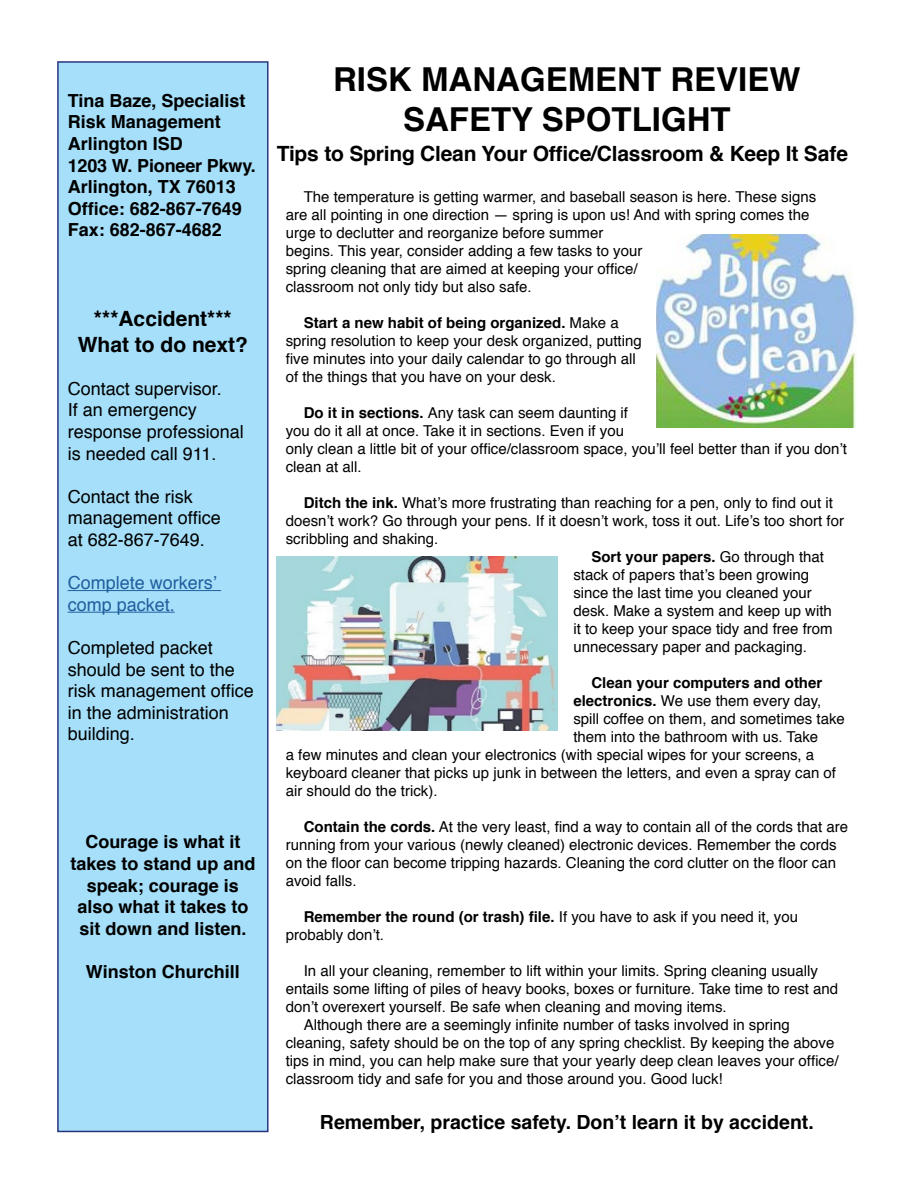
<style>
.page{position:relative;width:918px;height:1188px;background:#fff}
.page>*{position:absolute;margin:0;border:0;box-sizing:border-box;transform-origin:0 0}
.t1{font:700 33px/39.6px "Helvetica";color:#000;text-align:center}
.t2{font:700 21px/25.2px "Helvetica";letter-spacing:-.01em;color:#000;text-align:center}
.t3{font:700 19.5px "Helvetica";color:#000}
.t4{font:700 18px/21.6px "Helvetica";color:#000}
.t5{font:18px/21.6px "Helvetica";color:#000}
.t6{font:18px/21.6px "Helvetica";color:#215e9e}
.t7{font:15px/18px "Helvetica";color:#000}
.t8{font:700 15px "Helvetica";color:#000}
.s1{font-weight:700}
.s2{font-weight:400}
</style>
<div class="page">
<div style="left:58px;top:62px;width:210px;height:1069px;background:#a5dff9"></div>
<hr style="left:68px;top:590px;width:153px;height:1px;background:#215e9e">
<hr style="left:68px;top:612px;width:107px;height:1px;background:#215e9e">
<div style="left:57px;top:61px;width:212px;height:1071px;border:2px solid #2a3580"></div>
<img style="left:657px;top:234px;width:199px;height:194px">
<img style="left:277px;top:556px;width:281px;height:175px">
<p class="t4" style="left:68px;top:90px;width:190px">Tina Baze, Specialist<br>Risk Management<br>Arlington ISD<br>1203 W. Pioneer Pkwy.<br>Arlington, TX 76013<br>Office: 682-867-7649<br>Fax: 682-867-4682</p>
<h2 class="t2" style="left:78px;top:307px;width:172px">***Accident***<br>What to do next?</h2>
<p class="t5" style="left:68px;top:378px;width:178px">Contact supervisor.<br>If an emergency response professional is needed call 911.</p>
<p class="t5" style="left:68px;top:486px;width:155px">Contact the risk management office at 682-867-7649.</p>
<p class="t6" style="left:68px;top:573px;width:151px">Complete workers’ comp packet.</p>
<p class="t5" style="left:68px;top:637px;width:188px">Completed packet should be sent to the risk management office in the administration building.</p>
<p class="t4" style="left:70px;top:832px;width:187px;text-align:center">Courage is what it takes to stand up and speak; courage is also what it takes to sit down and listen.</p>
<p class="t4" style="left:86px;top:961px;width:155px">Winston Churchill</p>
<h1 class="t1" style="left:333px;top:60px;width:469px">RISK MANAGEMENT REVIEW<br>SAFETY SPOTLIGHT</h1>
<h2 class="t2" style="left:277px;top:141px;width:573px">Tips to Spring Clean Your Office/Classroom &amp; Keep It Safe</h2>
<p class="t7" style="left:286px;top:188px;width:532px;text-indent:18px">The temperature is getting warmer, and baseball season is here. These signs are all pointing in one direction — spring is upon us! And with spring comes the urge to declutter and reorganize before summer<br>begins. This year, consider adding a few tasks to your<br>spring cleaning that are aimed at keeping your office/<br>classroom not only tidy but also safe.</p>
<p class="t7" style="left:286px;top:314px;width:358px;text-indent:18px"><span class="s1">Start a new habit of being organized.</span> Make a spring resolution to keep your desk organized, putting five minutes into your daily calendar to go through all of the things that you have on your desk.</p>
<p class="t7" style="left:286px;top:404px;width:563px;text-indent:18px"><span class="s1">Do it in sections.</span> Any task can seem daunting if<br>you do it all at once. Take it in sections. Even if you<br>only clean a little bit of your office/classroom space, you’ll feel better than if you don’t clean at all.</p>
<p class="t7" style="left:304px;top:494px;width:531px"><span class="s1">Ditch the ink.</span> What’s more frustrating than reaching for a pen, only to find out it</p>
<p class="t7" style="left:286px;top:512px;width:560px">doesn’t work? Go through your pens. If it doesn’t work, toss it out. Life’s too short for</p>
<p class="t7" style="left:286px;top:530px;width:154px">scribbling and shaking.</p>
<p class="t8" style="left:591px;top:545px;width:234px">Sort your papers. <span class="s2">Go through that</span></p>
<p class="t7" style="left:573px;top:566px;width:237px">stack of papers that’s been growing</p>
<p class="t7" style="left:573px;top:584px;width:240px">since the last time you cleaned your</p>
<p class="t7" style="left:573px;top:602px;width:260px">desk. Make a system and keep up with</p>
<p class="t7" style="left:573px;top:620px;width:261px">it to keep your space tidy and free from</p>
<p class="t7" style="left:573px;top:638px;width:235px">unnecessary paper and packaging.</p>
<p class="t8" style="left:591px;top:671px;width:232px">Clean your computers and other</p>
<p class="t7" style="left:573px;top:692px;width:249px"><span class="s1">electronics.</span> We use them every day,</p>
<p class="t7" style="left:573px;top:710px;width:273px">spill coffee on them, and sometimes take</p>
<p class="t7" style="left:573px;top:728px;width:246px">them into the bathroom with us. Take</p>
<p class="t7" style="left:286px;top:746px;width:530px">a few minutes and clean your electronics (with special wipes for your screens, a</p>
<p class="t7" style="left:286px;top:764px;width:552px">keyboard cleaner that picks up junk in between the letters, and even a spray can of</p>
<p class="t7" style="left:286px;top:782px;width:153px">air should do the trick).</p>
<p class="t7" style="left:286px;top:818px;width:564px;text-indent:18px"><span class="s1">Contain the cords.</span> At the very least, find a way to contain all of the cords that are running from your various (newly cleaned) electronic devices. Remember the cords on the floor can become tripping hazards. Cleaning the cord clutter on the floor can avoid falls.</p>
<p class="t7" style="left:286px;top:908px;width:514px;text-indent:18px"><span class="s1">Remember the round (or trash) file.</span> If you have to ask if you need it, you probably don’t.</p>
<p class="t7" style="left:304px;top:962px;width:516px">In all your cleaning, remember to lift within your limits. Spring cleaning usually</p>
<p class="t7" style="left:286px;top:980px;width:554px">entails some lifting of piles of heavy books, boxes or furniture. Take time to rest and</p>
<p class="t7" style="left:286px;top:998px;width:443px">don’t overexert yourself. Be safe when cleaning and moving items.</p>
<p class="t7" style="left:304px;top:1016px;width:488px">Although there are a seemingly infinite number of tasks involved in spring</p>
<p class="t7" style="left:286px;top:1034px;width:550px">cleaning, safety should be on the top of any spring checklist. By keeping the above</p>
<p class="t7" style="left:286px;top:1052px;width:554px">tips in mind, you can help make sure that your yearly deep clean leaves your office/</p>
<p class="t7" style="left:286px;top:1070px;width:438px">classroom tidy and safe for you and those around you. Good luck!</p>
<h3 class="t3" style="left:320px;top:1106px;width:495px">Remember, practice safety. Don’t learn it by accident.</h3>
</div>
